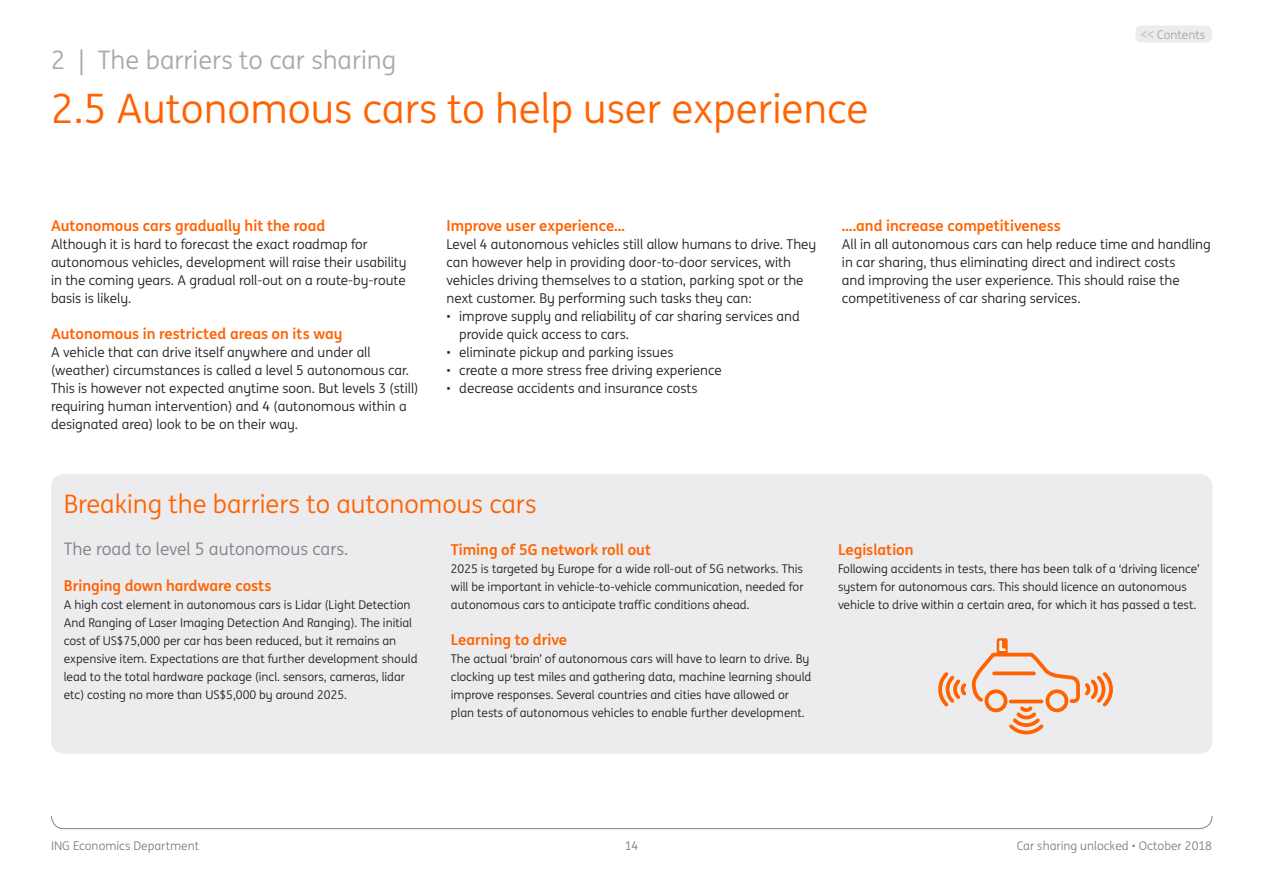
<style>
.page{position:relative;width:1263px;height:893px;background:#fff}
.page>*{position:absolute;margin:0;border:0;box-sizing:border-box;transform-origin:0 0}
.t1{font:40.5px "ING Me";color:#ff6200}
.t2{font:25.5px "ING Me";color:#ff6200}
.t3{font:25.5px "ING Me";color:#a8a9ad}
.t4{font:17.25px "ING Me";color:#808285}
.t5{font:700 15px "ING Me";color:#ff6200}
.t6{font:13.5px/18px "ING Me";color:#231f20}
.t7{font:700 12.9px "ING Me";color:#fff}
.t8{font:12px/18px "ING Me";color:#231f20}
.t9{font:12px "ING Me";color:#808285}
.t10{font:12px "ING Me";color:#a8a9ad}
</style>
<div class="page">
<svg style="left:51px;top:815px;width:1162px;height:14px"></svg>
<div style="left:51px;top:474px;width:1161px;height:280px;background:#ececee;border-radius:13px"></div>
<div style="left:997px;top:638px;width:11px;height:17px;background:#ff6200;border-radius:2px"></div>
<svg style="left:938px;top:640px;width:175px;height:95px"></svg>
<div style="left:1135px;top:26px;width:77px;height:17px;background:#ececee;border-radius:6px"></div>
<h2 class="t3" style="left:51px;top:42px;width:347px">2 | The barriers to car sharing</h2>
<h1 class="t1" style="left:51px;top:79px;width:819px">2.5 Autonomous cars to help user experience</h1>
<p class="t10" style="left:1141px;top:26px;width:66px">&lt;&lt; Contents</p>
<p class="t5" style="left:51px;top:214px;width:276px">Autonomous cars gradually hit the road</p>
<p class="t6" style="left:51px;top:235px;width:357px">Although it is hard to forecast the exact roadmap for autonomous vehicles, development will raise their usability in the coming years. A gradual roll-out on a route-by-route basis is likely.</p>
<p class="t5" style="left:51px;top:322px;width:293px">Autonomous in restricted areas on its way</p>
<p class="t6" style="left:51px;top:343px;width:369px">A vehicle that can drive itself anywhere and under all (weather) circumstances is called a level 5 autonomous car.<br>This is however not expected anytime soon. But levels 3 (still) requiring human intervention) and 4 (autonomous within a designated area) look to be on their way.</p>
<p class="t5" style="left:446px;top:214px;width:180px">Improve user experience…</p>
<p class="t6" style="left:446px;top:235px;width:371px">Level 4 autonomous vehicles still allow humans to drive. They can however help in providing door-to-door services, with vehicles driving themselves to a station, parking spot or the next customer. By performing such tasks they can:</p>
<p class="t6" style="left:459px;top:307px;width:342px;text-indent:-13px">• improve supply and reliability of car sharing services and provide quick access to cars.</p>
<p class="t6" style="left:446px;top:343px;width:228px">• eliminate pickup and parking issues</p>
<p class="t6" style="left:446px;top:361px;width:277px">• create a more stress free driving experience</p>
<p class="t6" style="left:446px;top:379px;width:253px">• decrease accidents and insurance costs</p>
<p class="t5" style="left:842px;top:214px;width:220px">….and increase competitiveness</p>
<p class="t6" style="left:842px;top:235px;width:370px">All in all autonomous cars can help reduce time and handling in car sharing, thus eliminating direct and indirect costs<br>and improving the user experience. This should raise the competitiveness of car sharing services.</p>
<h2 class="t2" style="left:64px;top:486px;width:474px">Breaking the barriers to autonomous cars</h2>
<p class="t4" style="left:64px;top:536px;width:286px">The road to level 5 autonomous cars.</p>
<p class="t5" style="left:64px;top:574px;width:209px">Bringing down hardware costs</p>
<p class="t8" style="left:64px;top:595px;width:355px">A high cost element in autonomous cars is Lidar (Light Detection And Ranging of Laser Imaging Detection And Ranging). The initial cost of US$75,000 per car has been reduced, but it remains an expensive item. Expectations are that further development should lead to the total hardware package (incl. sensors, cameras, lidar etc) costing no more than US$5,000 by around 2025.</p>
<p class="t5" style="left:451px;top:538px;width:202px">Timing of 5G network roll out</p>
<p class="t8" style="left:451px;top:559px;width:354px;text-align:justify">2025 is targeted by Europe for a wide roll-out of 5G networks. This will be important in vehicle-to-vehicle communication, needed for autonomous cars to anticipate traffic conditions ahead.</p>
<p class="t5" style="left:451px;top:628px;width:118px">Learning to drive</p>
<p class="t8" style="left:451px;top:649px;width:362px">The actual ‘brain’ of autonomous cars will have to learn to drive. By clocking up test miles and gathering data, machine learning should improve responses. Several countries and cities have allowed or plan tests of autonomous vehicles to enable further development.</p>
<p class="t5" style="left:838px;top:538px;width:77px">Legislation</p>
<p class="t8" style="left:838px;top:559px;width:363px">Following accidents in tests, there has been talk of a ‘driving licence’ system for autonomous cars. This should licence an autonomous vehicle to drive within a certain area, for which it has passed a test.</p>
<p class="t7" style="left:999px;top:635px;width:8px">L</p>
<p class="t9" style="left:51px;top:837px;width:150px">ING Economics Department</p>
<p class="t9" style="left:625px;top:837px;width:15px">14</p>
<p class="t9" style="left:1017px;top:837px;width:197px">Car sharing unlocked • October 2018</p>
</div>
